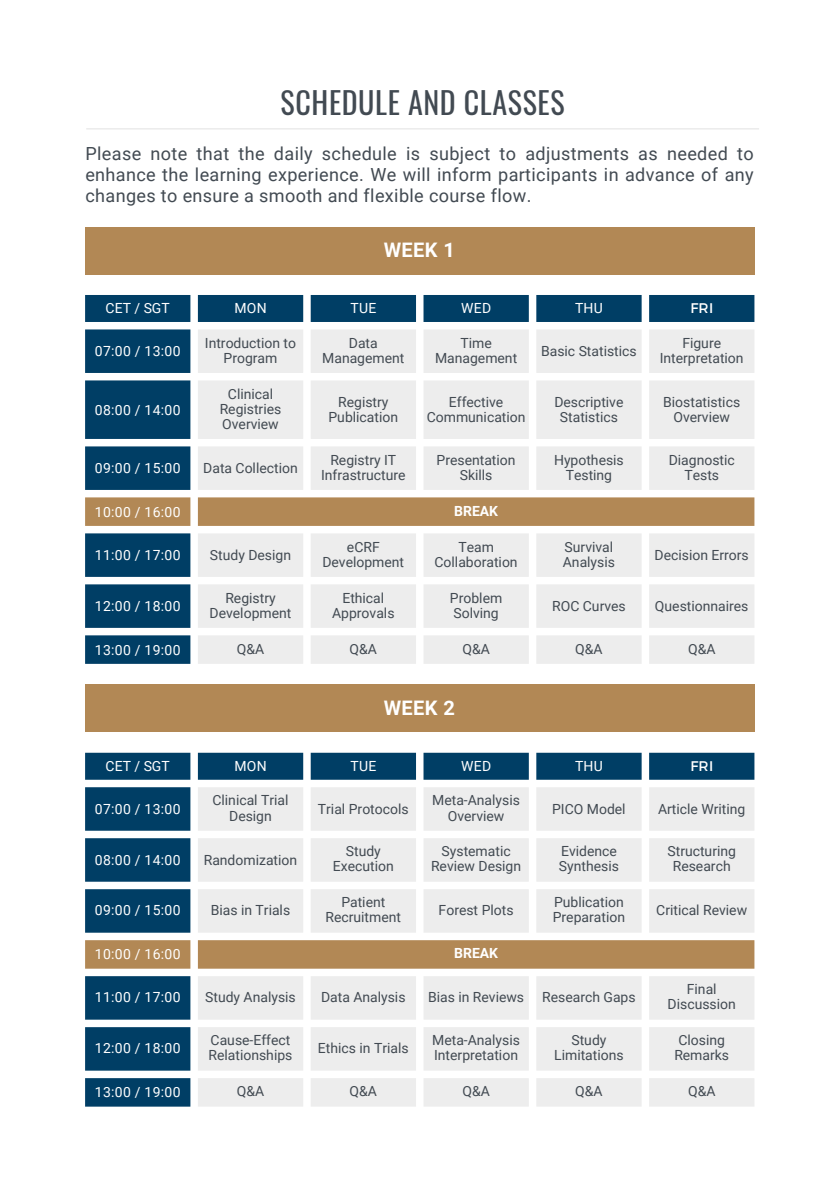
<style>
.page{position:relative;width:839px;height:1191px;background:#fff}
.page>*{position:absolute;margin:0;border:0;box-sizing:border-box;transform-origin:0 0}
.t1{font:30px "Oswald";letter-spacing:.02em;color:#424a52}
.t2{font:700 20px "Roboto";letter-spacing:.02em;color:#fff}
.t3{font:18px/21px "Roboto";letter-spacing:.02em;color:#424a52;text-align:justify}
.t4{font:14px/15.2px "Roboto";color:#424a52;text-align:center}
.t5{font:14px "Roboto";letter-spacing:.02em;color:#fff}
.t6{font:700 14px "Roboto";color:#fff}
.t7{font:14px "Montserrat";letter-spacing:.02em;color:#fff}
</style>
<div class="page">
<svg style="left:85px;top:753px;width:669px;height:354px;fill:#003e65"></svg>
<svg style="left:198px;top:787px;width:556px;height:320px;fill:#ededed"></svg>
<svg style="left:85px;top:940px;width:669px;height:29px;background:#b48b59"></svg>
<div style="left:85px;top:685px;width:669px;height:47px;background:#b28855"></div>
<svg style="left:85px;top:295px;width:669px;height:369px;fill:#003e65"></svg>
<svg style="left:198px;top:329px;width:556px;height:335px;fill:#ededed"></svg>
<svg style="left:85px;top:497px;width:669px;height:29px;background:#b48b59"></svg>
<div style="left:85px;top:227px;width:669px;height:47px;background:#b28855"></div>
<hr style="left:86px;top:128px;width:673px;height:2px;background:#ebebeb">
<p class="t1" style="left:280px;top:80px;width:285px">SCHEDULE AND CLASSES</p>
<p class="t3" style="left:85px;top:143px;width:669px">Please note that the daily schedule is subject to adjustments as needed to enhance the learning experience. We will inform participants in advance of any changes to ensure a smooth and flexible course flow.</p>
<p class="t2" style="left:383px;top:239px;width:73px">WEEK 1</p>
<p class="t5" style="left:106px;top:300px;width:66px">CET / SGT</p>
<h2 class="t5" style="left:234px;top:300px;width:34px">MON</h2>
<p class="t5" style="left:350px;top:300px;width:27px">TUE</p>
<p class="t5" style="left:461px;top:300px;width:32px">WED</p>
<p class="t5" style="left:575px;top:300px;width:29px">THU</p>
<p class="t7" style="left:690px;top:299px;width:24px">FRI</p>
<p class="t5" style="left:95px;top:343px;width:87px">07:00 / 13:00</p>
<p class="t4" style="left:205px;top:335px;width:93px">Introduction to<br>Program</p>
<p class="t4" style="left:322px;top:335px;width:84px">Data<br>Management</p>
<p class="t4" style="left:435px;top:335px;width:84px">Time<br>Management</p>
<p class="t4" style="left:541px;top:343px;width:97px">Basic Statistics</p>
<p class="t4" style="left:659px;top:335px;width:85px">Figure<br>Interpretation</p>
<p class="t5" style="left:95px;top:402px;width:87px">08:00 / 14:00</p>
<p class="t4" style="left:220px;top:386px;width:63px">Clinical<br>Registries<br>Overview</p>
<p class="t4" style="left:328px;top:394px;width:71px">Registry<br>Publication</p>
<p class="t4" style="left:426px;top:394px;width:100px">Effective<br>Communication</p>
<p class="t4" style="left:554px;top:394px;width:71px">Descriptive<br>Statistics</p>
<p class="t4" style="left:663px;top:394px;width:78px">Biostatistics<br>Overview</p>
<p class="t5" style="left:95px;top:460px;width:87px">09:00 / 15:00</p>
<p class="t4" style="left:203px;top:460px;width:96px">Data Collection</p>
<p class="t4" style="left:321px;top:452px;width:86px">Registry IT<br>Infrastructure</p>
<p class="t4" style="left:436px;top:452px;width:80px">Presentation<br>Skills</p>
<p class="t4" style="left:554px;top:452px;width:71px">Hypothesis<br>Testing</p>
<p class="t4" style="left:668px;top:452px;width:68px">Diagnostic<br>Tests</p>
<p class="t5" style="left:95px;top:504px;width:87px">10:00 / 16:00</p>
<p class="t6" style="left:454px;top:503px;width:45px">BREAK</p>
<p class="t5" style="left:95px;top:547px;width:87px">11:00 / 17:00</p>
<p class="t4" style="left:210px;top:547px;width:83px">Study Design</p>
<p class="t4" style="left:322px;top:539px;width:83px">eCRF<br>Development</p>
<p class="t4" style="left:434px;top:539px;width:85px">Team<br>Collaboration</p>
<p class="t4" style="left:563px;top:539px;width:54px;text-align:left">Survival<br>Analysis</p>
<p class="t4" style="left:654px;top:547px;width:96px">Decision Errors</p>
<p class="t5" style="left:95px;top:598px;width:87px">12:00 / 18:00</p>
<p class="t4" style="left:209px;top:590px;width:83px">Registry<br>Development</p>
<p class="t4" style="left:332px;top:590px;width:64px">Ethical<br>Approvals</p>
<p class="t4" style="left:450px;top:590px;width:54px;text-align:left">Problem<br>Solving</p>
<p class="t4" style="left:552px;top:598px;width:75px">ROC Curves</p>
<p class="t4" style="left:655px;top:598px;width:95px">Questionnaires</p>
<p class="t5" style="left:95px;top:642px;width:87px">13:00 / 19:00</p>
<p class="t4" style="left:237px;top:641px;width:29px">Q&amp;A</p>
<p class="t4" style="left:349px;top:641px;width:29px">Q&amp;A</p>
<p class="t4" style="left:462px;top:641px;width:29px">Q&amp;A</p>
<p class="t4" style="left:575px;top:641px;width:29px">Q&amp;A</p>
<p class="t4" style="left:688px;top:641px;width:29px">Q&amp;A</p>
<p class="t2" style="left:383px;top:696px;width:73px">WEEK 2</p>
<h1 class="t5" style="left:106px;top:758px;width:66px">CET / SGT</h1>
<p class="t5" style="left:234px;top:758px;width:34px">MON</p>
<h2 class="t5" style="left:350px;top:758px;width:27px">TUE</h2>
<p class="t5" style="left:461px;top:758px;width:32px">WED</p>
<p class="t5" style="left:575px;top:758px;width:29px">THU</p>
<p class="t7" style="left:690px;top:757px;width:24px">FRI</p>
<p class="t5" style="left:95px;top:801px;width:87px">07:00 / 13:00</p>
<p class="t4" style="left:212px;top:793px;width:78px">Clinical Trial<br>Design</p>
<p class="t4" style="left:318px;top:801px;width:92px">Trial Protocols</p>
<p class="t4" style="left:432px;top:793px;width:89px">Meta-Analysis<br>Overview</p>
<p class="t4" style="left:552px;top:801px;width:75px">PICO Model</p>
<p class="t4" style="left:658px;top:801px;width:89px">Article Writing</p>
<p class="t5" style="left:95px;top:852px;width:87px">08:00 / 14:00</p>
<p class="t4" style="left:204px;top:852px;width:95px">Randomization</p>
<p class="t4" style="left:333px;top:844px;width:62px">Study<br>Execution</p>
<p class="t4" style="left:431px;top:844px;width:92px">Systematic<br>Review Design</p>
<p class="t4" style="left:559px;top:844px;width:61px;text-align:left">Evidence<br>Synthesis</p>
<p class="t4" style="left:667px;top:844px;width:70px">Structuring<br>Research</p>
<p class="t5" style="left:95px;top:903px;width:87px">09:00 / 15:00</p>
<p class="t4" style="left:211px;top:903px;width:81px">Bias in Trials</p>
<p class="t4" style="left:325px;top:895px;width:77px">Patient<br>Recruitment</p>
<p class="t4" style="left:438px;top:903px;width:76px">Forest Plots</p>
<p class="t4" style="left:552px;top:895px;width:74px;text-align:left">Publication<br>Preparation</p>
<p class="t4" style="left:656px;top:903px;width:92px">Critical Review</p>
<p class="t5" style="left:95px;top:947px;width:87px">10:00 / 16:00</p>
<p class="t6" style="left:454px;top:945px;width:45px">BREAK</p>
<p class="t5" style="left:95px;top:989px;width:87px">11:00 / 17:00</p>
<p class="t4" style="left:205px;top:990px;width:92px">Study Analysis</p>
<p class="t4" style="left:321px;top:990px;width:86px">Data Analysis</p>
<p class="t4" style="left:428px;top:990px;width:98px">Bias in Reviews</p>
<p class="t4" style="left:542px;top:990px;width:95px">Research Gaps</p>
<p class="t4" style="left:667px;top:982px;width:70px">Final<br>Discussion</p>
<p class="t5" style="left:95px;top:1040px;width:87px">12:00 / 18:00</p>
<p class="t4" style="left:208px;top:1033px;width:85px;text-align:left">Cause-Effect<br>Relationships</p>
<p class="t4" style="left:318px;top:1041px;width:92px">Ethics in Trials</p>
<p class="t4" style="left:432px;top:1033px;width:89px;text-align:left">Meta-Analysis<br>Interpretation</p>
<p class="t4" style="left:554px;top:1033px;width:71px">Study<br>Limitations</p>
<p class="t4" style="left:674px;top:1033px;width:56px;text-align:left">Closing<br>Remarks</p>
<p class="t5" style="left:95px;top:1084px;width:87px">13:00 / 19:00</p>
<p class="t4" style="left:237px;top:1084px;width:29px">Q&amp;A</p>
<p class="t4" style="left:349px;top:1084px;width:29px">Q&amp;A</p>
<p class="t4" style="left:462px;top:1084px;width:29px">Q&amp;A</p>
<p class="t4" style="left:575px;top:1084px;width:29px">Q&amp;A</p>
<p class="t4" style="left:688px;top:1084px;width:29px">Q&amp;A</p>
</div>
